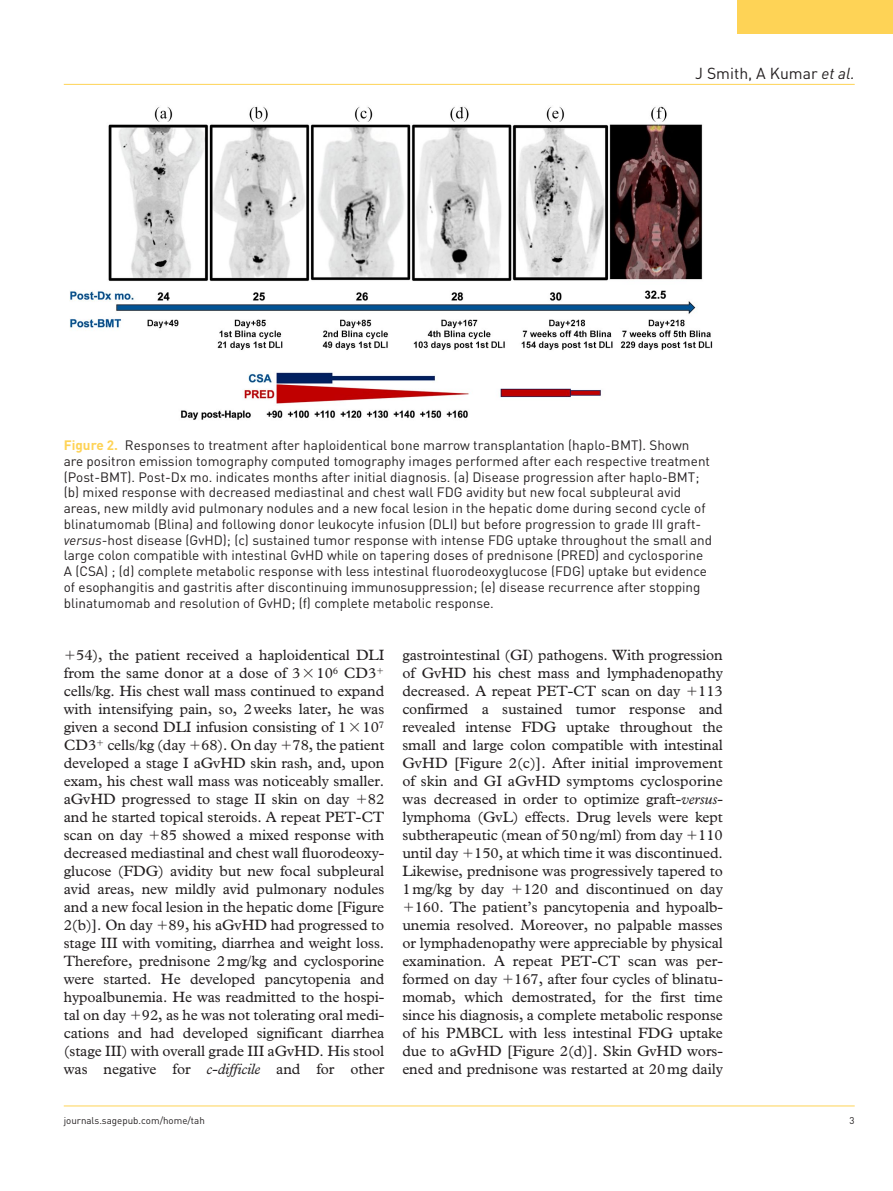
<style>
.page{position:relative;width:893px;height:1191px;background:#fff}
.page>*{position:absolute;margin:0;border:0;box-sizing:border-box;transform-origin:0 0}
.t1{font:15.75px "DIN";color:#231f20}
.t2{font:15px/18px "Plantin Std";letter-spacing:-.005em;color:#231f20}
.t3{font:13.5px/15.8px "DIN";color:#231f20}
.t4{font:9.75px "DIN";color:#231f20}
.s1{font-style:italic}
.s2{font-weight:700;color:#fed356}
</style>
<div class="page">
<hr style="left:64px;top:84px;width:791px;height:1px;background:#fed356">
<hr style="left:64px;top:1105px;width:791px;height:1px;background:#fed356">
<div style="left:738px;top:0;width:155px;height:34px;background:#fed356"></div>
<img style="left:69px;top:106px;width:644px;height:314px">
<p class="t1" style="left:695px;top:63px;width:161px">J Smith, A Kumar <span class="s1">et al.</span></p>
<p class="t3" style="left:64px;top:437px;width:650px"><span class="s2">Figure 2.</span> Responses to treatment after haploidentical bone marrow transplantation (haplo-BMT). Shown are positron emission tomography computed tomography images performed after each respective treatment (Post-BMT). Post-Dx mo. indicates months after initial diagnosis. (a) Disease progression after haplo-BMT; (b) mixed response with decreased mediastinal and chest wall FDG avidity but new focal subpleural avid areas, new mildly avid pulmonary nodules and a new focal lesion in the hepatic dome during second cycle of blinatumomab (Blina) and following donor leukocyte infusion (DLI) but before progression to grade III graft&shy;<span class="s1">versus</span>-host disease (GvHD); (c) sustained tumor response with intense FDG uptake throughout the small and large colon compatible with intestinal GvHD while on tapering doses of prednisone (PRED) and cyclosporine A (CSA) ; (d) complete metabolic response with less intestinal fluorodeoxyglucose (FDG) uptake but evidence of esophangitis and gastritis after discontinuing immunosuppression; (e) disease recurrence after stopping blinatumomab and resolution of GvHD; (f) complete metabolic response.</p>
<p class="t2" style="left:64px;top:646px;width:322px;text-indent:12px">54), the patient received a haploidentical DLI from the same donor at a dose of 3 10<sup>6</sup> CD3 cells/kg. His chest wall mass continued to expand with intensifying pain, so, 2weeks later, he was given a second DLI infusion consisting of 1 10<sup>7<br></sup>CD3 cells/kg (day 68). On day 78, the patient developed a stage I aGvHD skin rash, and, upon exam, his chest wall mass was noticeably smaller. aGvHD progressed to stage II skin on day 82 and he started topical steroids. A repeat PET-CT scan on day 85 showed a mixed response with decreased mediastinal and chest wall fluorodeoxy&shy;glucose (FDG) avidity but new focal subpleural avid areas, new mildly avid pulmonary nodules and a new focal lesion in the hepatic dome [Figure 2(b)]. On day 89, his aGvHD had progressed to stage III with vomiting, diarrhea and weight loss.<br>Therefore, prednisone 2mg/kg and cyclosporine were started. He developed pancytopenia and hypoalbunemia. He was readmitted to the hospi&shy;tal on day 92, as he was not tolerating oral medi&shy;cations and had developed significant diarrhea (stage III) with overall grade III aGvHD. His stool was negative for <span class="s1">c-difficile</span> and for other</p>
<p class="t2" style="left:402px;top:646px;width:322px;text-align:justify">gastrointestinal (GI) pathogens. With progression of GvHD his chest mass and lymphadenopathy decreased. A repeat PET-CT scan on day 113 confirmed a sustained tumor response and revealed intense FDG uptake throughout the small and large colon compatible with intestinal GvHD [Figure 2(c)]. After initial improvement of skin and GI aGvHD symptoms cyclosporine was decreased in order to optimize graft-<span class="s1">versus&shy;</span>lymphoma (GvL) effects. Drug levels were kept subtherapeutic (mean of 50ng/ml) from day 110 until day 150, at which time it was discontinued.<br>Likewise, prednisone was progressively tapered to 1mg/kg by day</p>
<p class="t2" style="left:402px;top:880px;width:322px;text-align:right">120 and discontinued on day<br>160. The patient’s pancytopenia and hypoalb&shy;unemia resolved. Moreover, no palpable masses or lymphadenopathy were appreciable by physical examination. A repeat PET-CT scan was per&shy;formed on day 167, after four cycles of blinatu&shy;momab, which demostrated, for the first time since his diagnosis, a complete metabolic response of his PMBCL with less intestinal FDG uptake due to aGvHD [Figure 2(d)]. Skin GvHD wors&shy;ened and prednisone was restarted at 20mg daily</p>
<p class="t4" style="left:64px;top:1114px;width:143px">journals.sagepub.com/home/tah</p>
<p class="t4" style="left:850px;top:1114px;width:7px">3</p>
</div>
